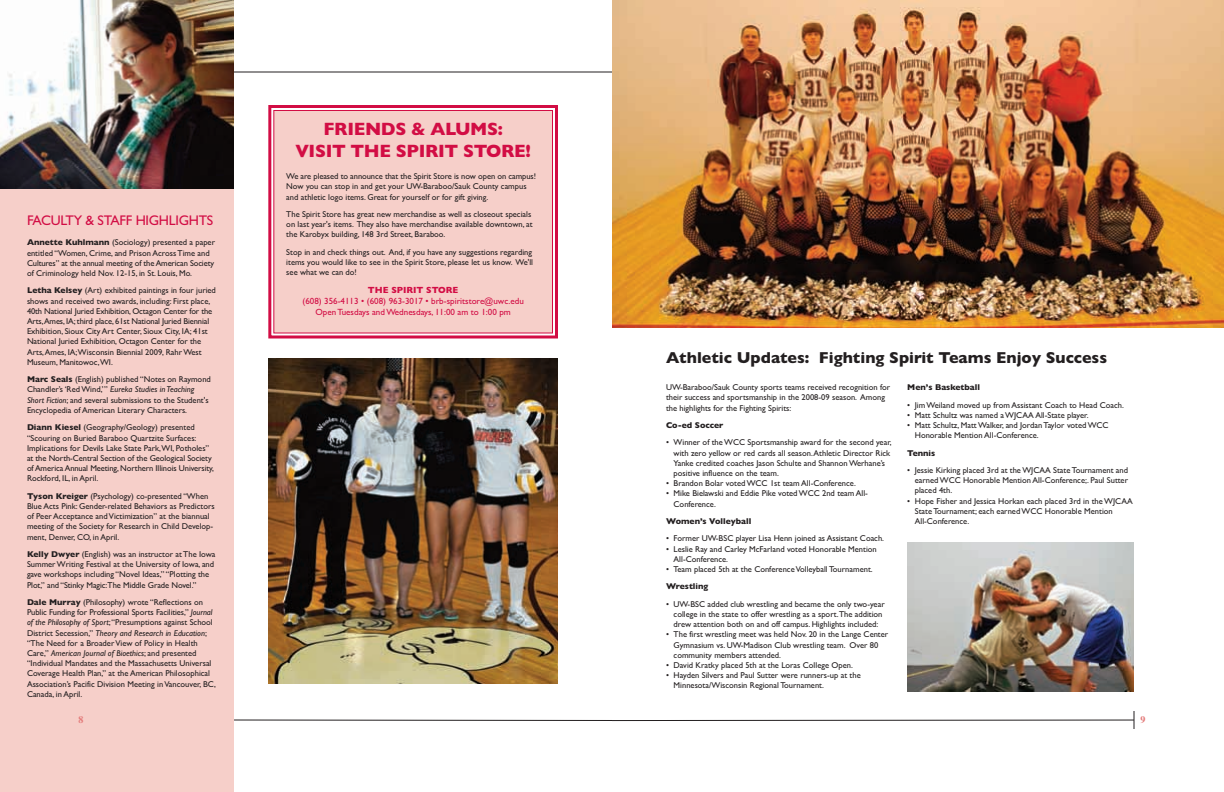
<style>
.page{position:relative;width:1224px;height:792px;background:#fff}
.page>*{position:absolute;margin:0;border:0;box-sizing:border-box;transform-origin:0 0}
.t1{font:700 18px/21.6px "Gill Sans";letter-spacing:-.02em;color:#d20d44;text-align:center}
.t2{font:700 16px "Gill Sans";color:#231f20}
.t3{font:14px "Gill Sans";letter-spacing:-.02em;color:#d20d44}
.t4{font:700 10px "Times";color:#e47c7b}
.t5{font:9px/10.8px "Gill Sans";color:#d20d44;text-align:center}
.t6{font:700 9px "Gill Sans";color:#d20d44}
.t7{font:8.5px/10.2px "Gill Sans";color:#231f20}
.t8{font:700 8.5px "Gill Sans";color:#231f20}
.s1{font-weight:700}
.s2{font-style:italic}
</style>
<div class="page">
<hr style="left:234px;top:72px;width:380px;height:1px;background:#231f20">
<div style="left:0;top:3px;width:234px;height:789px;background:#f6cfc9"></div>
<svg style="left:234px;top:711px;width:901px;height:18px"></svg>
<img style="left:0;top:0;width:234px;height:189px">
<img style="left:612px;top:0;width:612px;height:328px">
<img style="left:907px;top:543px;width:227px;height:148px">
<img style="left:268px;top:359px;width:290px;height:325px">
<div style="left:274px;top:111px;width:278px;height:221px;background:#f6cfc9"></div>
<div style="left:268px;top:105px;width:290px;height:233px;border:3px solid #d20d44"></div>
<div style="left:273px;top:110px;width:280px;height:224px;border:1px solid #d20d44"></div>
<h3 class="t3" style="left:27px;top:212px;width:188px">FACULTY &amp; STAFF HIGHLIGHTS</h3>
<p class="t7" style="left:27px;top:237px;width:190px"><span class="s1">Annette Kuhlmann</span> (Sociology) presented a paper entitled “Women, Crime, and Prison Across Time and Cultures” at the annual meeting of the American Society of Criminology held Nov. 12-15, in St. Louis, Mo.</p>
<p class="t7" style="left:27px;top:285px;width:190px"><span class="s1">Letha Kelsey</span> (Art) exhibited paintings in four juried shows and received two awards, including: First place, 40th National Juried Exhibition, Octagon Center for the Arts,Ames, IA; third place, 61st National Juried Biennial Exhibition, Sioux City Art Center, Sioux City, IA; 41st National Juried Exhibition, Octagon Center for the Arts,Ames, IA;Wisconsin Biennial 2009, Rahr West Museum, Manitowoc,WI.</p>
<p class="t7" style="left:27px;top:374px;width:185px"><span class="s1">Marc Seals</span> (English) published “Notes on Raymond Chandler’s ‘Red Wind,’” <span class="s2">Eureka Studies inTeaching Short Fiction</span>; and several submissions to the Student's Encyclopedia of American Literary Characters.</p>
<p class="t7" style="left:27px;top:422px;width:189px"><span class="s1">Diann Kiesel</span> (Geography/Geology) presented “Scouring on Buried Baraboo Quartzite Surfaces:<br>Implications for Devils Lake State Park,WI, Potholes” at the North-Central Section of the Geological Society of America Annual Meeting, Northern Illinois University, Rockford, IL, in April.</p>
<p class="t7" style="left:27px;top:491px;width:189px"><span class="s1">Tyson Kreiger</span> (Psychology) co-presented “When Blue Acts Pink: Gender-related Behaviors as Predictors of Peer Acceptance andVictimization” at the biannual meeting of the Society for Research in Child Develop&shy;ment, Denver, CO, in April.</p>
<p class="t7" style="left:27px;top:549px;width:190px"><span class="s1">Kelly Dwyer</span> (English) was an instructor at The Iowa Summer Writing Festival at the University of Iowa, and gave workshops including “Novel Ideas,” “Plotting the Plot,” and “Stinky Magic:The Middle Grade Novel.”</p>
<p class="t7" style="left:27px;top:597px;width:190px"><span class="s1">Dale Murray</span> (Philosophy) wrote “Reflections on Public Funding for Professional Sports Facilities,” <span class="s2">Journal of the Philosophy of Sport</span>;“Presumptions against School District Secession,” <span class="s2">Theory and Research in Education</span>; “The Need for a BroaderView of Policy in Health Care,” <span class="s2">American Journal of Bioethics</span>; and presented “Individual Mandates and the Massachusetts Universal Coverage Health Plan,” at the American Philosophical Association’s Pacific Division Meeting inVancouver, BC, Canada, in April.</p>
<h1 class="t1" style="left:295px;top:118px;width:237px">FRIENDS &amp; ALUMS:<br>VISIT THE SPIRIT STORE!</h1>
<p class="t7" style="left:286px;top:171px;width:251px">We are pleased to announce that the Spirit Store is now open on campus!<br>Now you can stop in and get your UW-Baraboo/Sauk County campus and athletic logo items. Great for yourself or for gift giving.</p>
<p class="t7" style="left:286px;top:209px;width:248px">The Spirit Store has great new merchandise as well as closeout specials on last year's items. They also have merchandise available downtown, at the Karobyx building, 148 3rd Street, Baraboo.</p>
<p class="t7" style="left:286px;top:247px;width:248px;text-align:justify">Stop in and check things out. And, if you have any suggestions regarding items you would like to see in the Spirit Store, please let us know. We'll see what we can do!</p>
<p class="t6" style="left:368px;top:285px;width:92px">THE SPIRIT STORE</p>
<p class="t5" style="left:302px;top:295px;width:223px">(608) 356-4113 • (608) 963-3017 • brb-spiritstore@uwc.edu<br>Open Tuesdays and Wednesdays, 11:00 am to 1:00 pm</p>
<h2 class="t2" style="left:666px;top:348px;width:443px">Athletic Updates: Fighting Spirit Teams Enjoy Success</h2>
<p class="t7" style="left:666px;top:382px;width:226px">UW-Baraboo/Sauk County sports teams received recognition for their success and sportsmanship in the 2008-09 season. Among the highlights for the Fighting Spirits:</p>
<p class="t8" style="left:666px;top:420px;width:59px">Co-ed Soccer</p>
<p class="t7" style="left:674px;top:437px;width:220px;text-indent:-8px">• Winner of the WCC Sportsmanship award for the second year, with zero yellow or red cards all season.Athletic Director Rick Yanke credited coaches Jason Schulte and Shannon Werhane’s positive influence on the team.</p>
<p class="t7" style="left:666px;top:478px;width:191px">• Brandon Bolar voted WCC 1st team All-Conference.</p>
<p class="t7" style="left:674px;top:488px;width:196px;text-indent:-8px">• Mike Bielawski and Eddie Pike voted WCC 2nd team All-<br>Conference.</p>
<p class="t8" style="left:666px;top:516px;width:87px">Women’s Volleyball</p>
<p class="t7" style="left:666px;top:533px;width:220px">• Former UW-BSC player Lisa Henn joined as Assistant Coach.</p>
<p class="t7" style="left:674px;top:544px;width:205px;text-indent:-8px">• Leslie Ray and Carley McFarland voted Honorable Mention<br>All-Conference.</p>
<p class="t7" style="left:666px;top:564px;width:208px">• Team placed 5th at the ConferenceVolleyball Tournament.</p>
<p class="t8" style="left:666px;top:581px;width:44px">Wrestling</p>
<p class="t7" style="left:674px;top:599px;width:213px;text-indent:-8px">• UW-BSC added club wrestling and became the only two-year college in the state to offer wrestling as a sport.The addition drew attention both on and off campus. Highlights included:</p>
<p class="t7" style="left:674px;top:629px;width:216px;text-indent:-8px">• The first wrestling meet was held Nov. 20 in the Lange Center<br>Gymnasium vs. UW-Madison Club wrestling team. Over 80 community members attended.</p>
<p class="t7" style="left:666px;top:660px;width:188px">• David Kratky placed 5th at the Loras College Open.</p>
<p class="t7" style="left:674px;top:670px;width:189px;text-indent:-8px">• Hayden Silvers and Paul Sutter were runners-up at the<br>Minnesota/Wisconsin Regional Tournament.</p>
<p class="t8" style="left:907px;top:382px;width:74px">Men’s Basketball</p>
<p class="t7" style="left:907px;top:400px;width:218px">• Jim Weiland moved up from Assistant Coach to Head Coach.</p>
<p class="t7" style="left:907px;top:410px;width:183px">• Matt Schultz was named a WJCAA All-State player.</p>
<p class="t7" style="left:915px;top:420px;width:195px;text-indent:-8px">• Matt Schultz, Matt Walker, and Jordan Taylor voted WCC<br>Honorable Mention All-Conference.</p>
<p class="t8" style="left:907px;top:448px;width:30px">Tennis</p>
<p class="t7" style="left:915px;top:465px;width:215px;text-align:justify;text-indent:-8px">• Jessie Kirking placed 3rd at the WJCAA State Tournament and earned WCC Honorable Mention All-Conference;. Paul Sutter placed 4th.</p>
<p class="t7" style="left:915px;top:496px;width:219px;text-indent:-8px">• Hope Fisher and Jessica Horkan each placed 3rd in the WJCAA<br>State Tournament; each earned WCC Honorable Mention<br>All-Conference.</p>
<p class="t4" style="left:78px;top:713px;width:6px">8</p>
<p class="t4" style="left:1140px;top:713px;width:6px">9</p>
</div>
